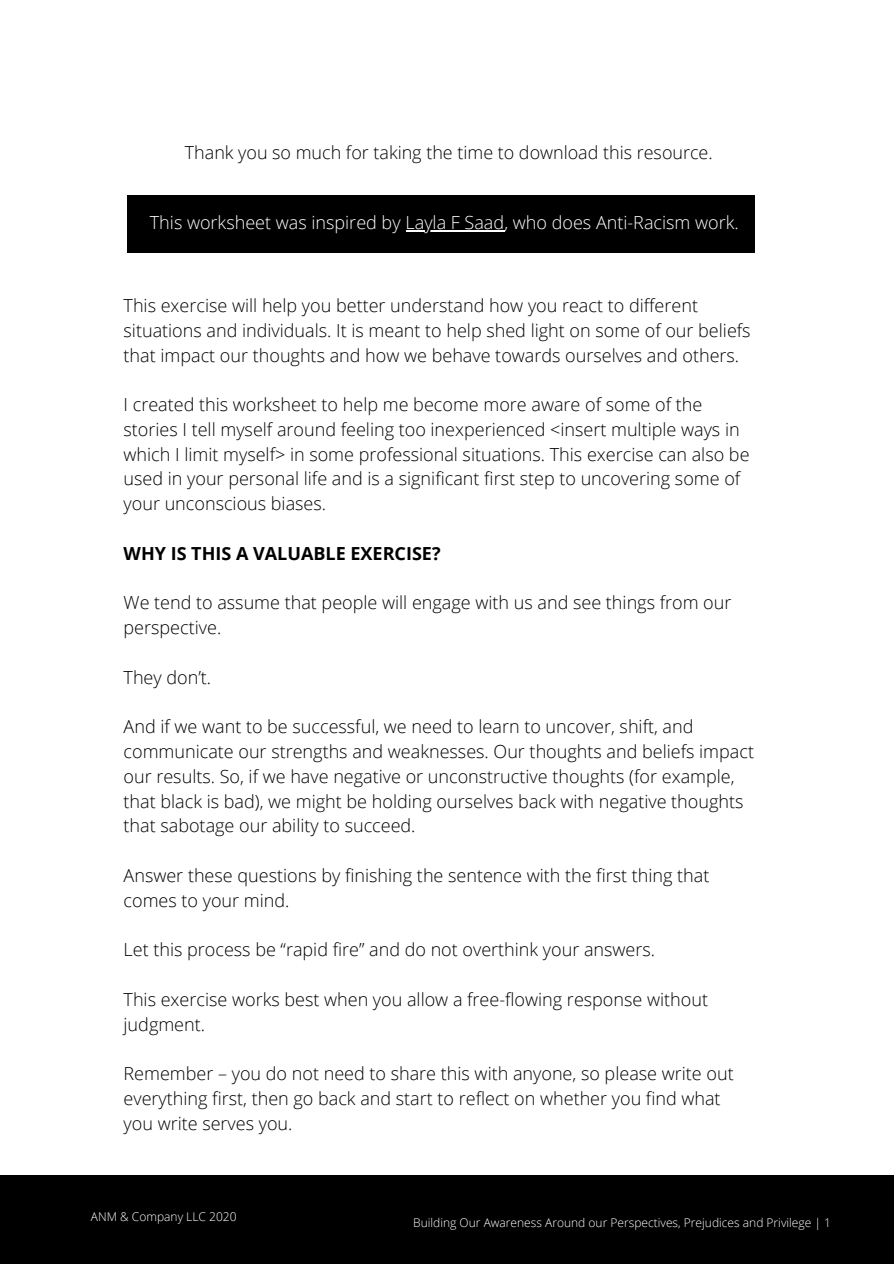
<style>
.page{position:relative;width:894px;height:1264px;background:#fff}
.page>*{position:absolute;margin:0;border:0;box-sizing:border-box;transform-origin:0 0}
.t1{font:300 18px/24.8px "Open Sans";color:#000}
.t2{font:300 18px "Open Sans";color:#fff}
.t3{font:700 18px "Open Sans";color:#000}
.t4{font:300 12px "Open Sans";color:#fff}
</style>
<div class="page">
<div style="left:0;top:1175px;width:893px;height:88px;background:#000"></div>
<div style="left:128px;top:196px;width:626px;height:57px;background:#000"></div>
<hr style="left:405px;top:230px;width:99px;height:1px;background:#fff">
<p class="t1" style="left:185px;top:139px;width:529px">Thank you so much for taking the time to download this resource.</p>
<p class="t2" style="left:150px;top:210px;width:590px">This worksheet was inspired by Layla F Saad, who does Anti-Racism work.</p>
<p class="t1" style="left:123px;top:292px;width:628px">This exercise will help you better understand how you react to different situations and individuals. It is meant to help shed light on some of our beliefs that impact our thoughts and how we behave towards ourselves and others.</p>
<p class="t1" style="left:123px;top:392px;width:627px">I created this worksheet to help me become more aware of some of the stories I tell myself around feeling too inexperienced &lt;insert multiple ways in which I limit myself&gt; in some professional situations. This exercise can also be used in your personal life and is a significant first step to uncovering some of your unconscious biases.</p>
<p class="t3" style="left:123px;top:540px;width:318px">WHY IS THIS A VALUABLE EXERCISE?</p>
<p class="t1" style="left:123px;top:590px;width:609px">We tend to assume that people will engage with us and see things from our perspective.</p>
<p class="t1" style="left:123px;top:664px;width:89px">They don’t.</p>
<p class="t1" style="left:123px;top:714px;width:631px">And if we want to be successful, we need to learn to uncover, shift, and communicate our strengths and weaknesses. Our thoughts and beliefs impact our results. So, if we have negative or unconstructive thoughts (for example, that black is bad), we might be holding ourselves back with negative thoughts that sabotage our ability to succeed.</p>
<p class="t1" style="left:123px;top:862px;width:587px">Answer these questions by finishing the sentence with the first thing that comes to your mind.</p>
<p class="t1" style="left:123px;top:936px;width:533px">Let this process be “rapid fire” and do not overthink your answers.</p>
<p class="t1" style="left:123px;top:986px;width:585px">This exercise works best when you allow a free-flowing response without judgment.</p>
<p class="t1" style="left:123px;top:1060px;width:611px">Remember – you do not need to share this with anyone, so please write out everything first, then go back and start to reflect on whether you find what you write serves you.</p>
<p class="t4" style="left:91px;top:1207px;width:147px">ANM &amp; Company LLC 2020</p>
<p class="t4" style="left:413px;top:1214px;width:419px">Building Our Awareness Around our Perspectives, Prejudices and Privilege | 1</p>
</div>
